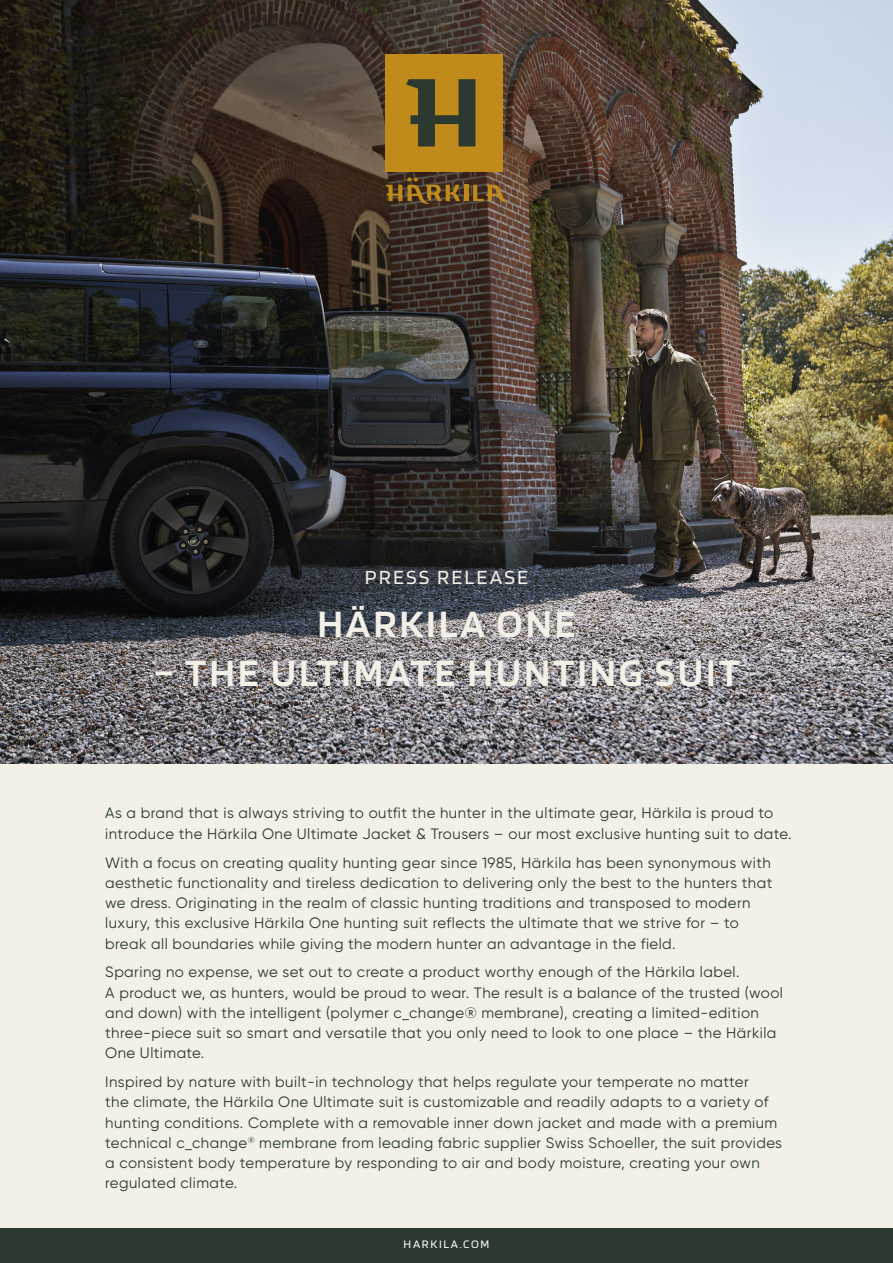
<style>
.page{position:relative;width:893px;height:1263px;background:#f3f0e8}
.page>*{position:absolute;margin:0;border:0;box-sizing:border-box;transform-origin:0 0}
.Header_L{font:600 40.5px "Blinker";letter-spacing:.07em;color:#f3f0e8}
.Subheader___2_mm{font:21px "Blinker";letter-spacing:.1em;color:#f3f0e8}
.body{font:15px/20.2px "Gilroy";letter-spacing:.03em;color:#2c3930}
.t1{font:12px "Blinker";letter-spacing:.14em;color:#fff}
</style>
<div class="page">
<div style="left:0;top:1228px;width:893px;height:35px;background:#2c3930"></div>
<img style="left:0;top:0;width:893px;height:763px">
<hr style="left:464px;top:185px;width:4px;height:16px;background:#c08b1a">
<svg style="left:473px;top:185px;width:34px;height:17px"></svg>
<svg style="left:386px;top:177px;width:74px;height:27px;background:#684d23"></svg>
<div style="left:386px;top:54px;width:117px;height:118px;background:#c08b1a"></div>
<svg style="left:406px;top:79px;width:69px;height:67px"></svg>
<p class="Subheader___2_mm" style="left:365px;top:566px;width:165px">PRESS RELEASE</p>
<p class="Header_L" style="left:317px;top:603px;width:260px">HÄRKILA ONE</p>
<p class="Header_L" style="left:154px;top:652px;width:588px">– THE ULTIMATE HUNTING SUIT</p>
<p class="body" style="left:105px;top:803px;width:688px">As a brand that is always striving to outfit the hunter in the ultimate gear, Härkila is proud to introduce the Härkila One Ultimate Jacket &amp; Trousers – our most exclusive hunting suit to date.</p>
<p class="body" style="left:105px;top:852px;width:669px">With a focus on creating quality hunting gear since 1985, Härkila has been synonymous with aesthetic functionality and tireless dedication to delivering only the best to the hunters that we dress. Originating in the realm of classic hunting traditions and transposed to modern luxury, this exclusive Härkila One hunting suit reflects the ultimate that we strive for – to break all boundaries while giving the modern hunter an advantage in the field.</p>
<p class="body" style="left:105px;top:962px;width:679px">Sparing no expense, we set out to create a product worthy enough of the Härkila label.<br>A product we, as hunters, would be proud to wear. The result is a balance of the trusted (wool and down) with the intelligent (polymer c_change® membrane), creating a limited-edition three-piece suit so smart and versatile that you only need to look to one place – the Härkila One Ultimate.</p>
<p class="body" style="left:105px;top:1071px;width:678px">Inspired by nature with built-in technology that helps regulate your temperate no matter<br>the climate, the Härkila One Ultimate suit is customizable and readily adapts to a variety of hunting conditions. Complete with a removable inner down jacket and made with a premium technical c_change<sup>®</sup> membrane from leading fabric supplier Swiss Schoeller, the suit provides a consistent body temperature by responding to air and body moisture, creating your own regulated climate.</p>
<p class="t1" style="left:404px;top:1238px;width:87px">HARKILA.COM</p>
</div>
